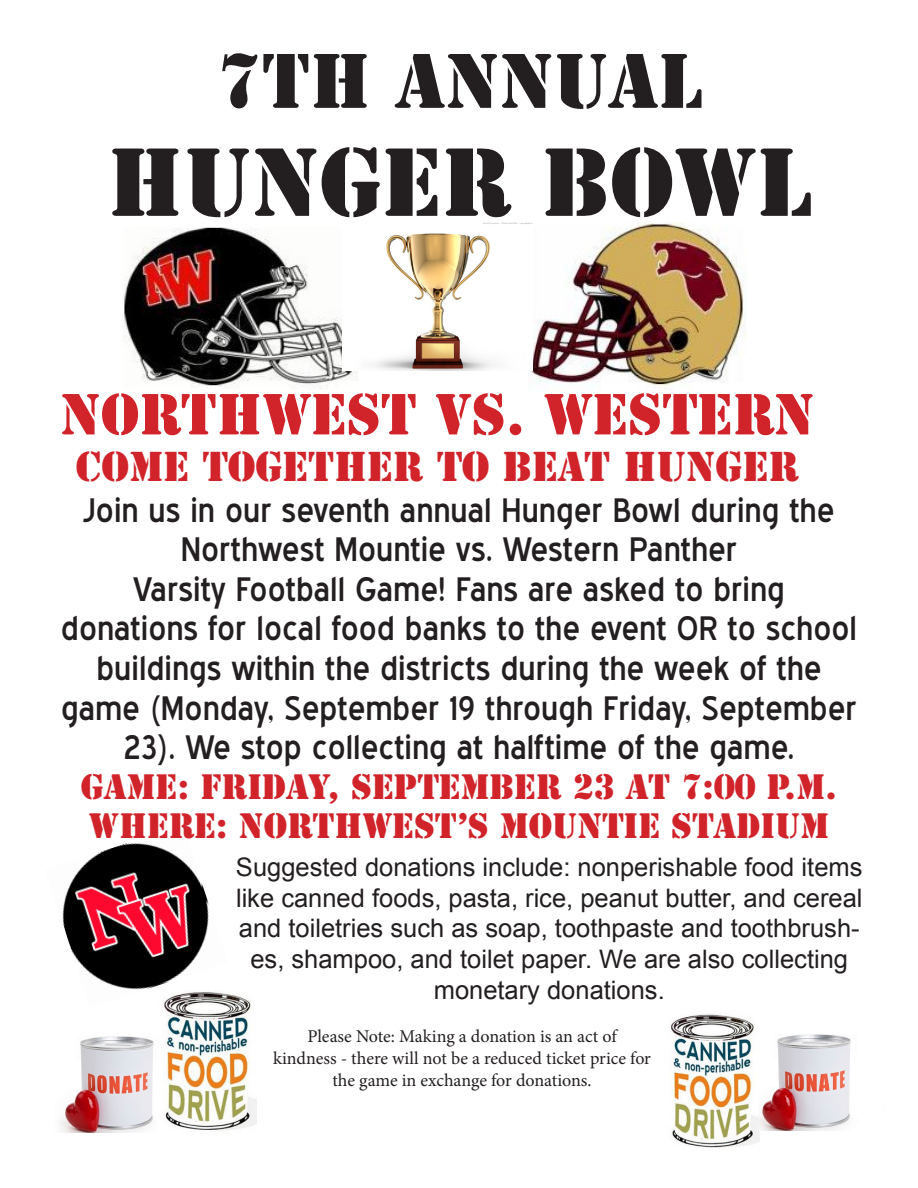
<style>
.page{position:relative;width:918px;height:1188px;background:#fff}
.page>*{position:absolute;margin:0;border:0;box-sizing:border-box;transform-origin:0 0}
.t1{font:90px "Stencil Std";color:#231f20}
.t2{font:72px "Stencil Std";color:#231f20}
.t3{font:54px "Stencil Std";color:#d1232a}
.t4{font:39px "Stencil Std";color:#d1232a}
.t5{font:33px/39.6px "Blue Highway";color:#231f20;text-align:center}
.t6{font:33px "Stencil Std";color:#d1232a}
.t7{font:25.5px/30.6px "Arial";color:#231f20;text-align:center}
.t8{font:18px/21.6px "Minion Pro";letter-spacing:-.005em;color:#231f20;text-align:center}
</style>
<div class="page">
<img style="left:62px;top:843px;width:147px;height:147px">
<img style="left:60px;top:1036px;width:94px;height:96px">
<img style="left:164px;top:992px;width:92px;height:139px">
<img style="left:671px;top:1014px;width:88px;height:134px">
<img style="left:759px;top:1035px;width:92px;height:96px">
<img style="left:123px;top:227px;width:235px;height:161px">
<img style="left:529px;top:223px;width:217px;height:165px">
<img style="left:342px;top:223px;width:191px;height:147px">
<p class="t2" style="left:217px;top:34px;width:486px">7TH ANNUAL</p>
<p class="t1" style="left:107px;top:124px;width:705px">HUNGER BOWL</p>
<p class="t3" style="left:60px;top:379px;width:756px">NORTHWEST VS. WESTERN</p>
<p class="t4" style="left:76px;top:442px;width:725px">COME TOGETHER TO BEAT HUNGER</p>
<p class="t5" style="left:84px;top:490px;width:752px">Join us in our seventh annual Hunger Bowl during the</p>
<p class="t5" style="left:181px;top:529px;width:558px">Northwest Mountie vs. Western Panther</p>
<p class="t5" style="left:133px;top:569px;width:653px">Varsity Football Game! Fans are asked to bring</p>
<p class="t5" style="left:61px;top:609px;width:798px">donations for local food banks to the event OR to school buildings within the districts during the week of the game (Monday, September 19 through Friday, September 23). We stop collecting at halftime of the game.</p>
<p class="t6" style="left:81px;top:765px;width:758px">GAME: FRIDAY, SEPTEMBER 23 AT 7:00 P.M.</p>
<p class="t6" style="left:89px;top:805px;width:742px">WHERE: NORTHWEST’S MOUNTIE STADIUM</p>
<p class="t7" style="left:236px;top:852px;width:628px">Suggested donations include: nonperishable food items like canned foods, pasta, rice, peanut butter, and cereal and toiletries such as soap, toothpaste and toothbrush&shy;es, shampoo, and toilet paper. We are also collecting monetary donations.</p>
<p class="t8" style="left:307px;top:1026px;width:311px">Please Note: Making a donation is an act of</p>
<p class="t8" style="left:273px;top:1047px;width:379px">kindness - there will not be a reduced ticket price for the game in exchange for donations.</p>
</div>
